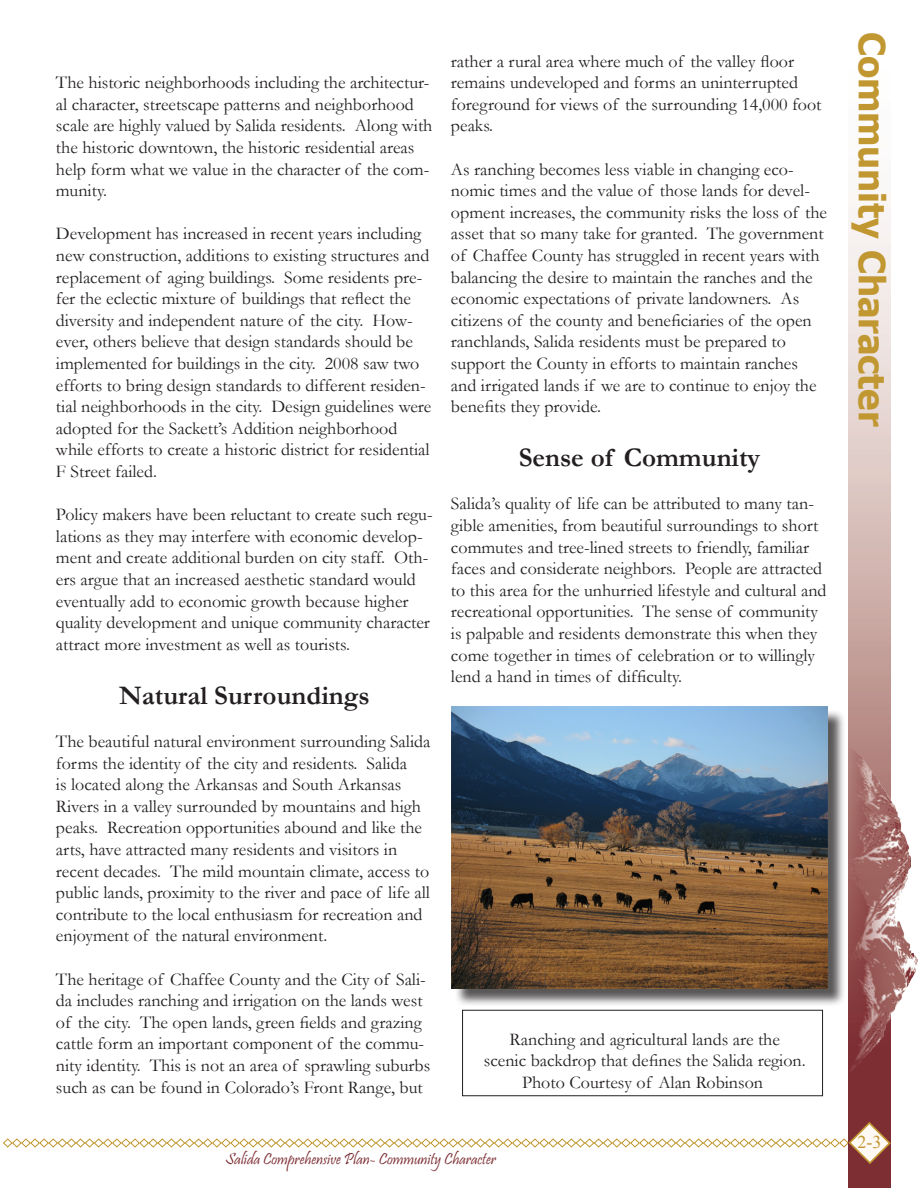
<style>
.page{position:relative;width:918px;height:1188px;background:#fff}
.page>*{position:absolute;margin:0;border:0;box-sizing:border-box;transform-origin:0 0}
.t1{font:700 36px "Tahoma";color:#c19731}
.t2{font:700 27px "Garamond";color:#231f20}
.t3{font:18px/21.6px "Garamond";color:#231f20}
.t4{font:18px "Times New Roman";color:#c19731}
.t5{font:16.5px "Pristina";color:#7d2f34}
</style>
<div class="page">
<svg style="left:849px;top:208px;width:42px;height:980px;background:#d1b4b1"></svg>
<img style="left:849px;top:746px;width:69px;height:330px">
<div style="left:454px;top:709px;width:392px;height:298px;background:#231f20;opacity:.75"></div>
<img style="left:452px;top:706px;width:375px;height:282px">
<div style="left:462px;top:1010px;width:361px;height:86px;border:1px solid #231f20"></div>
<svg style="left:3px;top:1121px;width:888px;height:44px"></svg>
<p class="t3" style="left:56px;top:71px;width:378px">The historic neighborhoods including the architectur&shy;al character, streetscape patterns and neighborhood scale are highly valued by Salida residents. Along with the historic downtown, the historic residential areas help form what we value in the character of the com&shy;munity.</p>
<p class="t3" style="left:56px;top:223px;width:377px">Development has increased in recent years including new construction, additions to existing structures and replacement of aging buildings. Some residents pre&shy;fer the eclectic mixture of buildings that reflect the diversity and independent nature of the city. How&shy;ever, others believe that design standards should be implemented for buildings in the city. 2008 saw two efforts to bring design standards to different residen&shy;tial neighborhoods in the city. Design guidelines were adopted for the Sackett’s Addition neighborhood while efforts to create a historic district for residential F Street failed.</p>
<p class="t3" style="left:56px;top:503px;width:378px">Policy makers have been reluctant to create such regu&shy;lations as they may interfere with economic develop&shy;ment and create additional burden on city staff. Oth&shy;ers argue that an increased aesthetic standard would eventually add to economic growth because higher quality development and unique community character attract more investment as well as tourists.</p>
<p class="t2" style="left:119px;top:677px;width:252px">Natural Surroundings</p>
<p class="t3" style="left:56px;top:730px;width:376px">The beautiful natural environment surrounding Salida forms the identity of the city and residents. Salida<br>is located along the Arkansas and South Arkansas Rivers in a valley surrounded by mountains and high peaks. Recreation opportunities abound and like the arts, have attracted many residents and visitors in recent decades. The mild mountain climate, access to public lands, proximity to the river and pace of life all contribute to the local enthusiasm for recreation and enjoyment of the natural environment.</p>
<p class="t3" style="left:56px;top:968px;width:376px">The heritage of Chaffee County and the City of Sali&shy;da includes ranching and irrigation on the lands west of the city. The open lands, green fields and grazing cattle form an important component of the commu&shy;nity identity. This is not an area of sprawling suburbs such as can be found in Colorado’s Front Range, but</p>
<p class="t3" style="left:451px;top:50px;width:372px">rather a rural area where much of the valley floor remains undeveloped and forms an uninterrupted foreground for views of the surrounding 14,000 foot peaks.</p>
<p class="t3" style="left:451px;top:158px;width:378px">As ranching becomes less viable in changing eco&shy;nomic times and the value of those lands for devel&shy;opment increases, the community risks the loss of the asset that so many take for granted. The government of Chaffee County has struggled in recent years with balancing the desire to maintain the ranches and the economic expectations of private landowners. As citizens of the county and beneficiaries of the open ranchlands, Salida residents must be prepared to support the County in efforts to maintain ranches and irrigated lands if we are to continue to enjoy the benefits they provide.</p>
<p class="t2" style="left:519px;top:439px;width:243px">Sense of Community</p>
<p class="t3" style="left:451px;top:493px;width:377px">Salida’s quality of life can be attributed to many tan&shy;gible amenities, from beautiful surroundings to short commutes and tree-lined streets to friendly, familiar faces and considerate neighbors. People are attracted to this area for the unhurried lifestyle and cultural and recreational opportunities. The sense of community is palpable and residents demonstrate this when they come together in times of celebration or to willingly lend a hand in times of difficulty.</p>
<p class="t3" style="left:510px;top:1028px;width:272px">Ranching and agricultural lands are the</p>
<p class="t3" style="left:484px;top:1049px;width:323px;text-align:center">scenic backdrop that defines the Salida region.<br>Photo Courtesy of Alan Robinson</p>
<p class="t5" style="left:225px;top:1149px;width:272px">Salida Comprehensive Plan- Community Character</p>
<h1 class="t1" style="left:897px;top:32px;width:396px;rotate:90deg">Community Character</h1>
<p class="t4" style="left:857px;top:1130px;width:25px">2-3</p>
</div>
